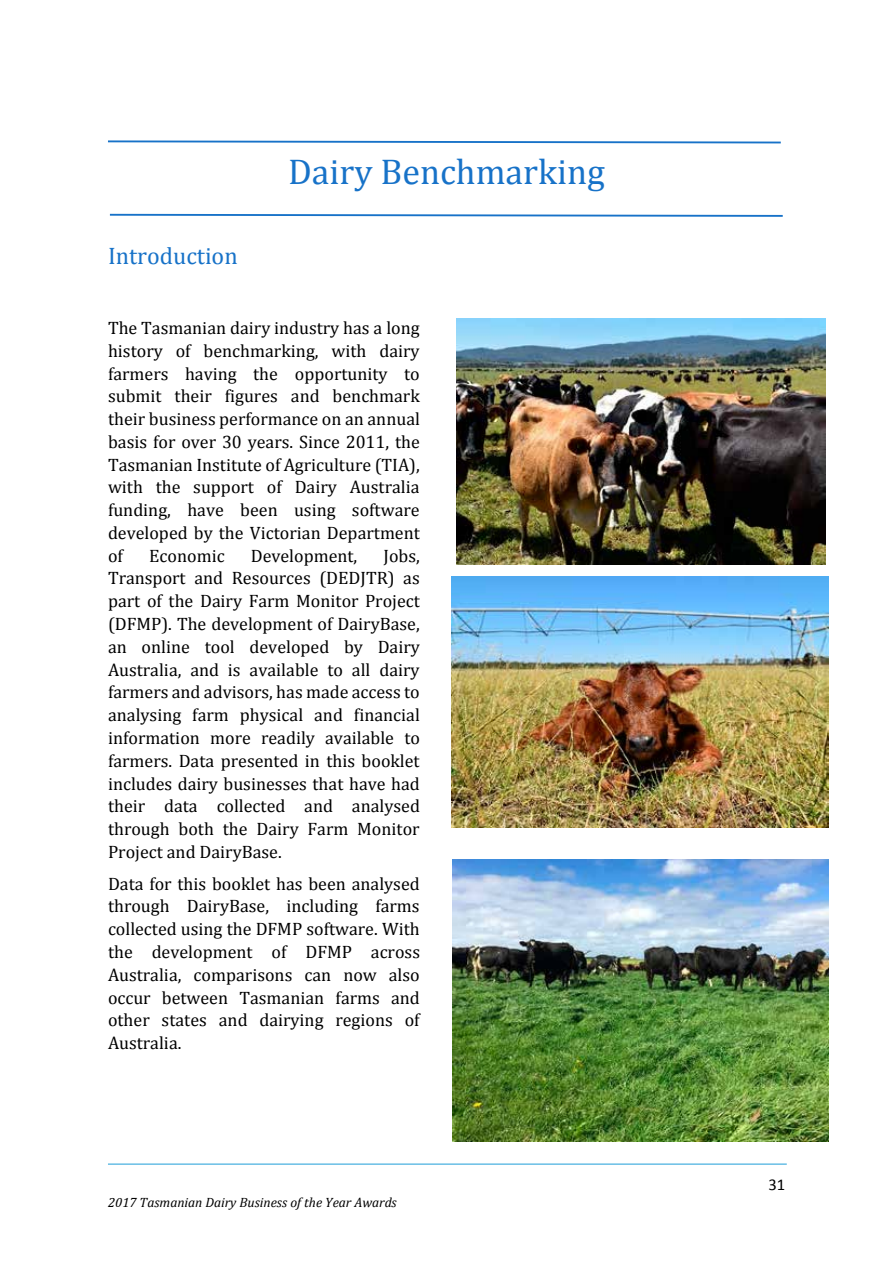
<style>
.page{position:relative;width:893px;height:1263px;background:#fff}
.page>*{position:absolute;margin:0;border:0;box-sizing:border-box;transform-origin:0 0}
.t1{font:36px "Cambria";color:#1772c8}
.t2{font:24px "Cambria";color:#1772c8}
.t3{font:18px/22.8px "Cambria";color:#000;text-align:justify}
.t4{font:16.5px "Calibri";color:#000}
.t5{font:italic 13.5px "Cambria";color:#000}
</style>
<div class="page">
<hr style="left:108px;top:1164px;width:679px;height:1px;background:#1c9dd8">
<svg style="left:108px;top:140px;width:673px;height:4px"></svg>
<svg style="left:109px;top:213px;width:674px;height:4px"></svg>
<img style="left:456px;top:318px;width:369px;height:246px">
<img style="left:451px;top:576px;width:377px;height:252px">
<img style="left:452px;top:859px;width:376px;height:282px">
<h2 class="t2" style="left:108px;top:242px;width:131px">Introduction</h2>
<h1 class="t1" style="left:288px;top:151px;width:319px">Dairy Benchmarking</h1>
<p class="t3" style="left:108px;top:316px;width:313px">The Tasmanian dairy industry has a long history of benchmarking, with dairy farmers having the opportunity to submit their figures and benchmark their business performance on an annual basis for over 30 years. Since 2011, the Tasmanian Institute of Agriculture (TIA), with the support of Dairy Australia funding, have been using software developed by the Victorian Department of</p>
<p class="t3" style="left:108px;top:544px;width:314px;text-indent:276px">Jobs, Transport and Resources (DEDJTR) as part of the Dairy Farm Monitor Project (DFMP). The development of DairyBase, an online tool developed by Dairy Australia, and is available to all dairy farmers and advisors, has made access to analysing farm physical and financial information more readily available to farmers. Data presented in this booklet includes dairy businesses that have had their data collected and analysed through both the Dairy Farm Monitor Project and DairyBase.</p>
<p class="t3" style="left:108px;top:872px;width:314px">Data for this booklet has been analysed through DairyBase, including farms collected using the DFMP software. With the development of DFMP across Australia, comparisons can now also occur between Tasmanian farms and other states and dairying regions of Australia.</p>
<p class="t3" style="left:149px;top:544px;width:77px">Economic</p>
<p class="t3" style="left:251px;top:544px;width:108px">Development,</p>
<p class="t5" style="left:108px;top:1193px;width:290px">2017 Tasmanian Dairy Business of the Year Awards</p>
<p class="t4" style="left:768px;top:1172px;width:18px">31</p>
</div>
